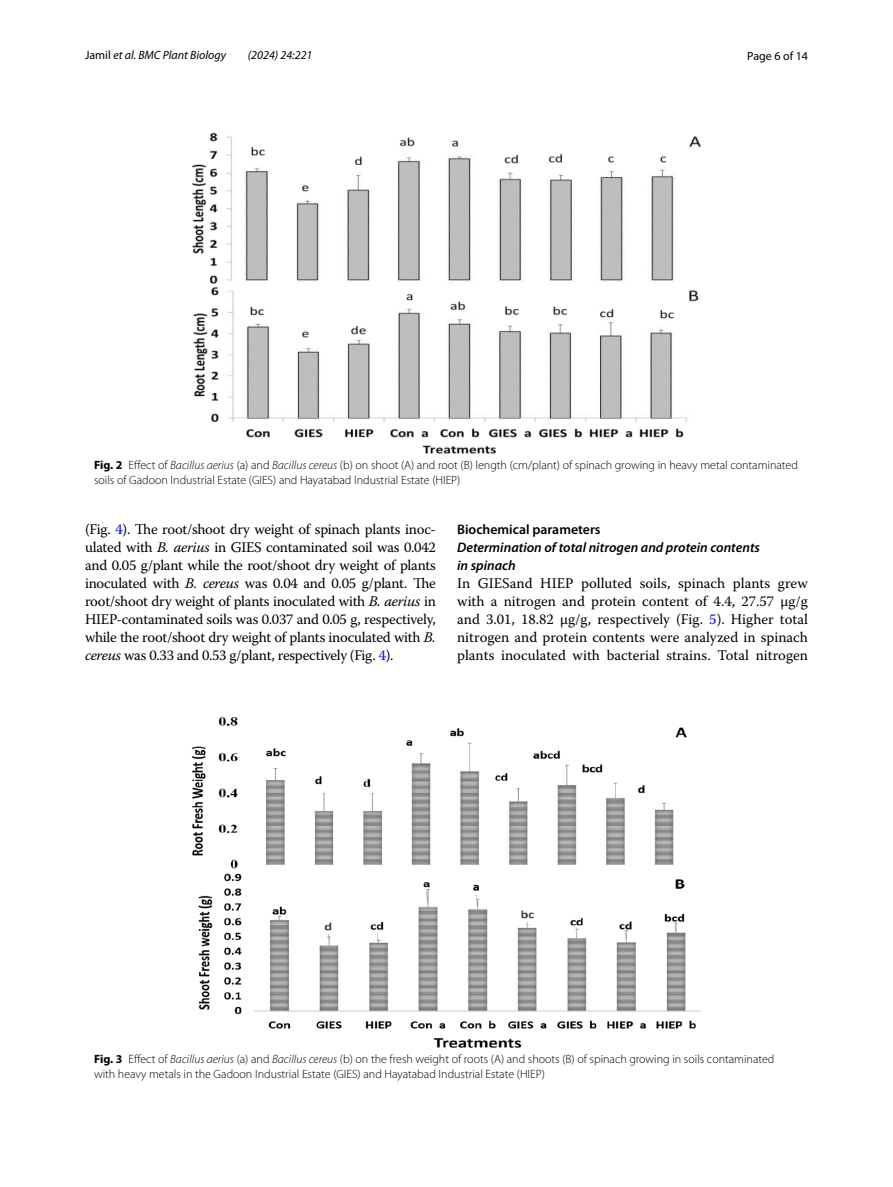
<style>
.page{position:relative;width:893px;height:1187px;background:#fff}
.page>*{position:absolute;margin:0;border:0;box-sizing:border-box;transform-origin:0 0}
.t1{font:14.7px/18px "Warnock Pro";letter-spacing:-.005em;color:#000;text-align:justify}
.t2{font:italic 600 13.8px/18px "Myriad Pro";color:#000}
.t3{font:600 13.8px "Myriad Pro";color:#000}
.t4{font:300 12px/15px "Myriad Pro";color:#000}
.t5{font:italic 12px "Myriad Pro";color:#000}
.t6{font:12px "Myriad Pro";color:#000}
.s1{font-style:normal}
.s2{font-weight:700}
.s3{font-style:italic}
.s4{color:#00f}
</style>
<div class="page">
<img style="left:192px;top:133px;width:509px;height:321px">
<img style="left:191px;top:716px;width:510px;height:331px">
<p class="t5" style="left:85px;top:48px;width:142px"><span class="s1">Jamil</span> et al. BMC Plant Biology</p>
<p class="t5" style="left:248px;top:48px;width:66px">(2024) 24:221</p>
<p class="t6" style="left:747px;top:48px;width:62px">Page 6 of 14</p>
<p class="t4" style="left:94px;top:458px;width:705px"><span class="s2">Fig. 2</span> Effect of <span class="s3">Bacillus aerius</span> (a) and <span class="s3">Bacillus cereus</span> (b) on shoot (A) and root (B) length (cm/plant) of spinach growing in heavy metal contaminated soils of Gadoon Industrial Estate (GIES) and Hayatabad Industrial Estate (HIEP)</p>
<p class="t1" style="left:85px;top:520px;width:352px">(Fig. <span class="s4">4</span>). The root/shoot dry weight of spinach plants inoc&shy;ulated with <span class="s3">B. aerius</span> in GIES contaminated soil was 0.042 and 0.05 g/plant while the root/shoot dry weight of plants inoculated with <span class="s3">B. cereus</span> was 0.04 and 0.05 g/plant. The root/shoot dry weight of plants inoculated with <span class="s3">B. aerius</span> in HIEP-contaminated soils was 0.037 and 0.05 g, respectively, while the root/shoot dry weight of plants inoculated with <span class="s3">B. cereus</span> was 0.33 and 0.53 g/plant, respectively (Fig. <span class="s4">4</span>).</p>
<p class="t3" style="left:457px;top:520px;width:145px">Biochemical parameters</p>
<p class="t2" style="left:457px;top:538px;width:304px">Determination of total nitrogen and protein contents in spinach</p>
<p class="t1" style="left:457px;top:574px;width:352px">In GIESand HIEP polluted soils, spinach plants grew with a nitrogen and protein content of 4.4, 27.57 µg/g and 3.01, 18.82 µg/g, respectively (Fig. <span class="s4">5</span>). Higher total nitrogen and protein contents were analyzed in spinach plants inoculated with bacterial strains. Total nitrogen</p>
<p class="t4" style="left:94px;top:1051px;width:682px"><span class="s2">Fig. 3</span> Effect of <span class="s3">Bacillus aerius</span> (a) and <span class="s3">Bacillus cereus</span> (b) on the fresh weight of roots (A) and shoots (B) of spinach growing in soils contaminated with heavy metals in the Gadoon Industrial Estate (GIES) and Hayatabad Industrial Estate (HIEP)</p>
</div>
